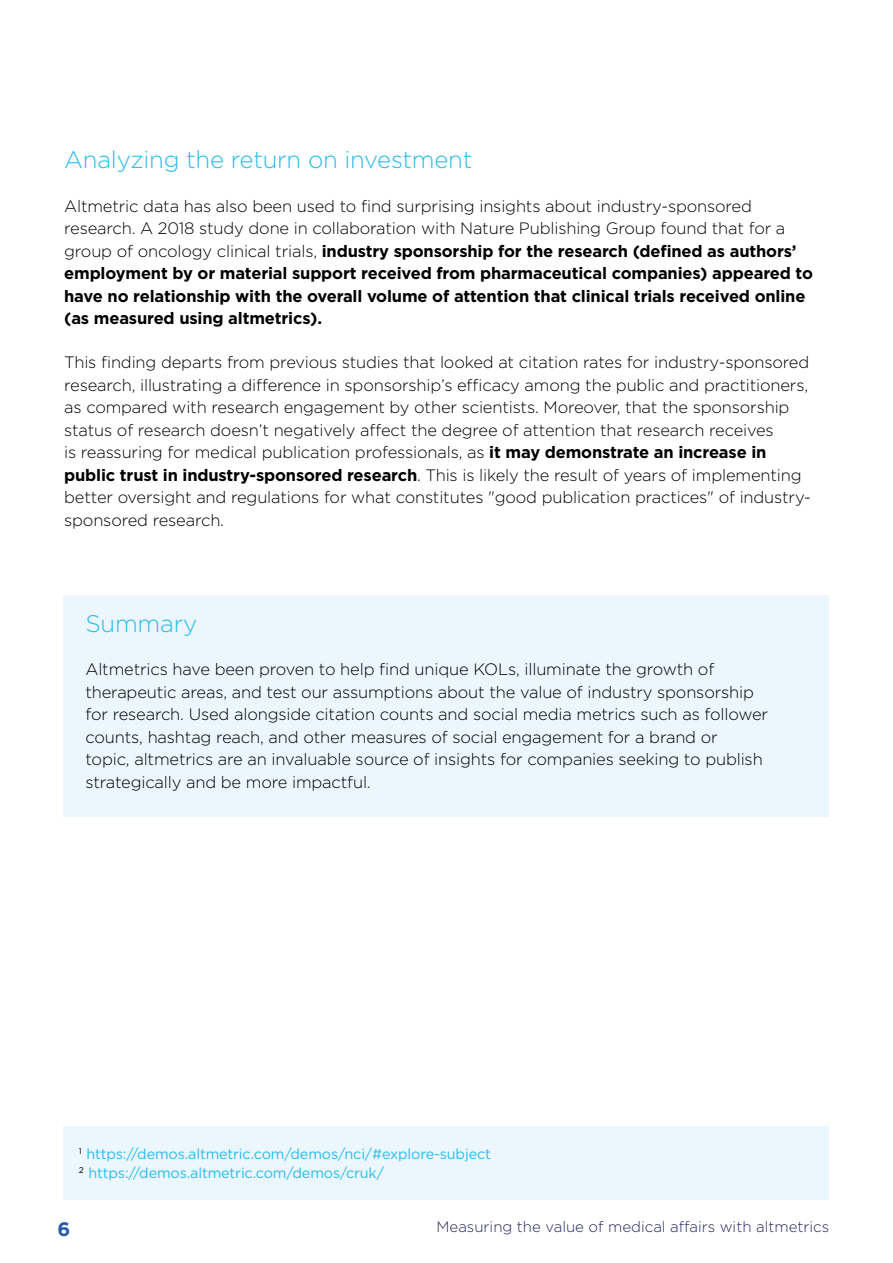
<style>
.page{position:relative;width:893px;height:1263px;background:#fff}
.page>*{position:absolute;margin:0;border:0;box-sizing:border-box;transform-origin:0 0}
.DRR_paragraph_std{font:300 24px "Gotham";letter-spacing:-.01em;color:#29bcee}
.t1{font:700 19.5px "Gotham";color:#2a58a8}
.DRR_paragraph_std-2{font:300 16.5px/22.5px "Gotham";letter-spacing:-.01em;color:#000}
.DRR_paragraph_std-3{font:700 16.5px/22.5px "Gotham";letter-spacing:-.01em;color:#000}
.t2{font:300 15px "Gotham";color:#292661}
.DRR_paragraph_std-4{font:14.4px "Gotham";letter-spacing:-.01em;color:#29bcee}
.s1{font-weight:300}
.s2{font-weight:700}
</style>
<div class="page">
<div style="left:64px;top:595px;width:765px;height:222px;background:#eaf6fd"></div>
<div style="left:64px;top:1126px;width:765px;height:73px;background:#eaf6fd"></div>
<p class="DRR_paragraph_std" style="left:64px;top:144px;width:410px">Analyzing the return on investment</p>
<p class="DRR_paragraph_std-3" style="left:64px;top:195px;width:750px"><span class="s1">Altmetric data has also been used to find surprising insights about industry-sponsored research. A 2018 study done in collaboration with Nature Publishing Group found that for a group of oncology clinical trials,</span> industry sponsorship for the research (defined as authors’ employment by or material support received from pharmaceutical companies) appeared to have no relationship with the overall volume of attention that clinical trials received online (as measured using altmetrics).</p>
<p class="DRR_paragraph_std-2" style="left:64px;top:351px;width:748px">This finding departs from previous studies that looked at citation rates for industry-sponsored research, illustrating a difference in sponsorship’s efficacy among the public and practitioners, as compared with research engagement by other scientists. Moreover, that the sponsorship status of research doesn’t negatively affect the degree of attention that research receives<br>is reassuring for medical publication professionals, as <span class="s2">it may demonstrate an increase in public trust in industry-sponsored research</span>. This is likely the result of years of implementing better oversight and regulations for what constitutes "good publication practices" of industry&shy;sponsored research.</p>
<p class="DRR_paragraph_std" style="left:85px;top:608px;width:113px">Summary</p>
<p class="DRR_paragraph_std-2" style="left:85px;top:658px;width:684px">Altmetrics have been proven to help find unique KOLs, illuminate the growth of therapeutic areas, and test our assumptions about the value of industry sponsorship for research. Used alongside citation counts and social media metrics such as follower counts, hashtag reach, and other measures of social engagement for a brand or<br>topic, altmetrics are an invaluable source of insights for companies seeking to publish strategically and be more impactful.</p>
<p class="DRR_paragraph_std-4" style="left:79px;top:1144px;width:414px"><sup>1</sup> https://demos.altmetric.com/demos/nci/#explore-subject</p>
<p class="DRR_paragraph_std-4" style="left:79px;top:1164px;width:307px"><sup>2</sup> https://demos.altmetric.com/demos/cruk/</p>
<p class="t1" style="left:57px;top:1216px;width:14px">6</p>
<p class="t2" style="left:437px;top:1218px;width:394px">Measuring the value of medical affairs with altmetrics</p>
</div>
